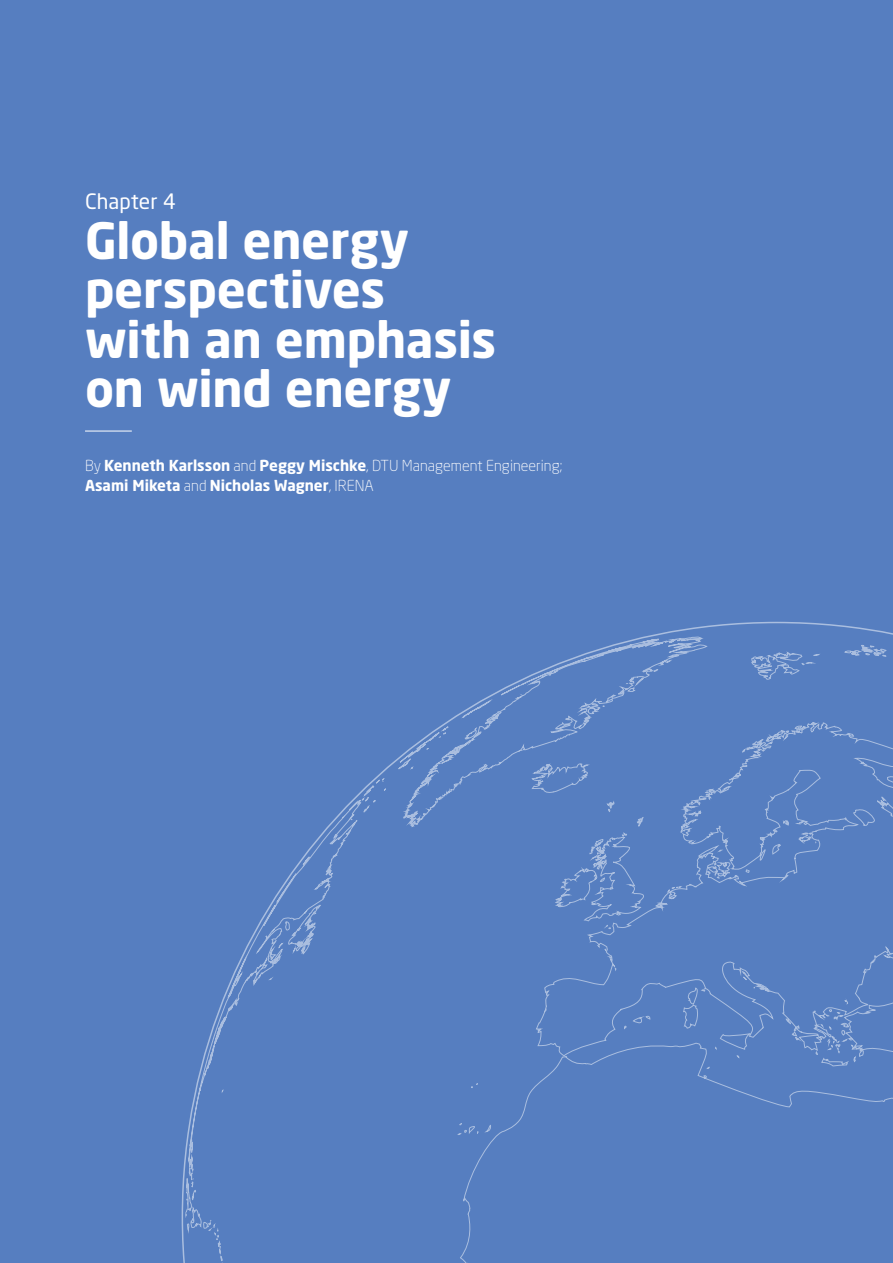
<style>
.page{position:relative;width:893px;height:1263px;background:#567ec0}
.page>*{position:absolute;margin:0;border:0;box-sizing:border-box;transform-origin:0 0}
.t1{font:700 49.5px/49.5px "Neo Sans Std";letter-spacing:-.005em;color:#fff}
.t2{font:21px "Neo Sans Std";color:#fff}
.t3{font:700 15px/19.5px "Neo Sans Std";color:#fff}
.s1{font-weight:300}
</style>
<div class="page">
<svg style="left:181px;top:1139px;width:42px;height:124px"></svg>
<svg style="left:188px;top:1094px;width:35px;height:84px"></svg>
<svg style="left:194px;top:634px;width:698px;height:460px"></svg>
<hr style="left:85px;top:431px;width:47px;height:1px;background:#fff">
<h2 class="t2" style="left:85px;top:189px;width:92px">Chapter 4</h2>
<h1 class="t1" style="left:85px;top:214px;width:413px">Global energy perspectives with an emphasis on wind energy</h1>
<p class="t3" style="left:85px;top:456px;width:479px"><span class="s1">By</span> Kenneth Karlsson <span class="s1">and</span> Peggy Mischke<span class="s1">, DTU Management Engineering;<br></span>Asami Miketa <span class="s1">and</span> Nicholas Wagner<span class="s1">, IRENA</span></p>
</div>
